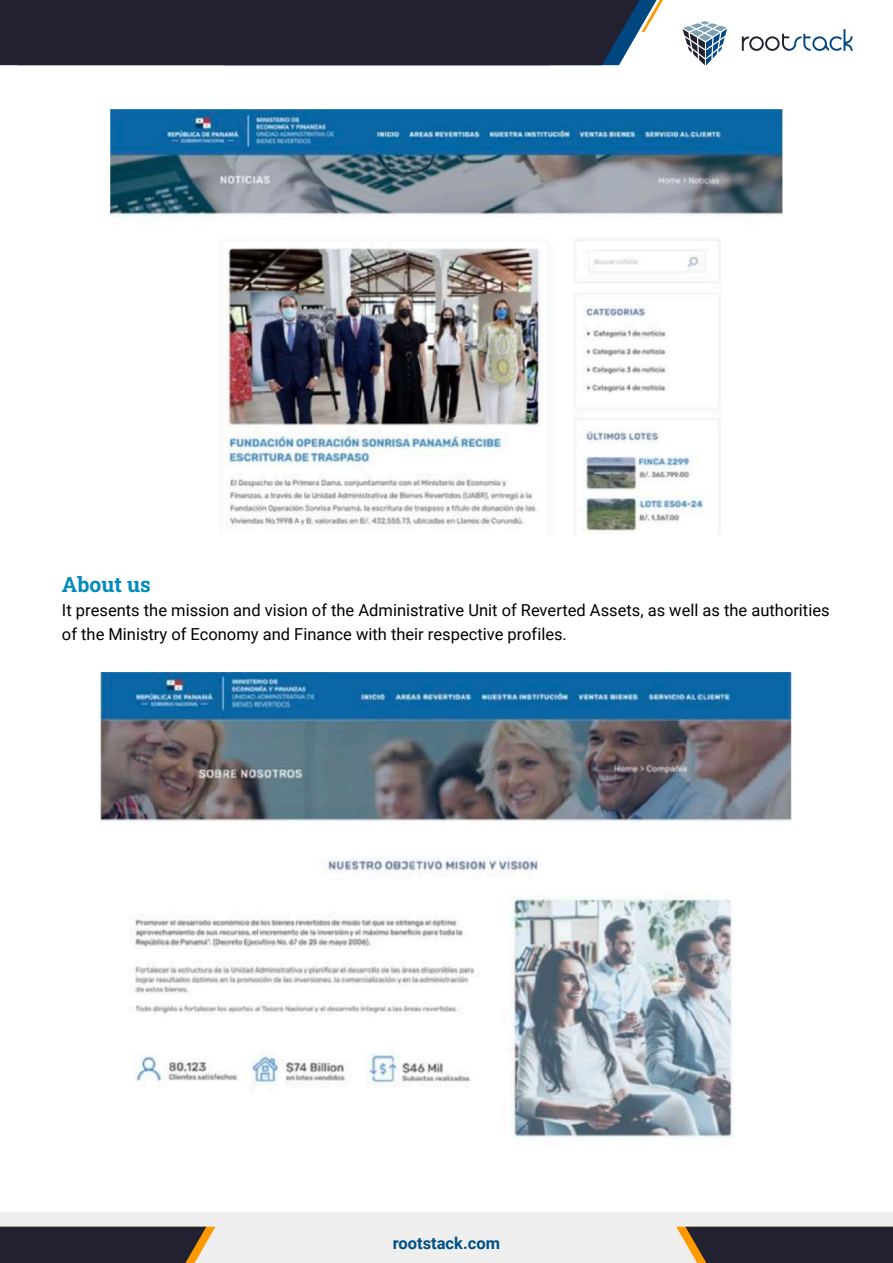
<style>
.page{position:relative;width:893px;height:1263px;background:#fff}
.page>*{position:absolute;margin:0;border:0;box-sizing:border-box;transform-origin:0 0}
.t1{font:21px "Roboto Slab";color:#008abd}
.t2{font:16.5px/24px "Roboto";color:#000}
.t3{font:700 16.5px "Roboto";color:#004f85}
</style>
<div class="page">
<div style="left:0;top:1212px;width:893px;height:51px;background:#efefef"></div>
<svg style="left:0;top:1226px;width:216px;height:37px"></svg>
<svg style="left:676px;top:1226px;width:217px;height:37px"></svg>
<svg style="left:682px;top:21px;width:45px;height:44px"></svg>
<svg style="left:742px;top:29px;width:111px;height:22px"></svg>
<div style="left:0;top:0;width:663px;height:65px;background:#212131"></div>
<img style="left:110px;top:109px;width:672px;height:423px">
<img style="left:100px;top:673px;width:692px;height:466px">
<p class="t1" style="left:62px;top:570px;width:90px">About us</p>
<p class="t2" style="left:62px;top:597px;width:769px">It presents the mission and vision of the Administrative Unit of Reverted Assets, as well as the authorities of the Ministry of Economy and Finance with their respective profiles.</p>
<p class="t3" style="left:393px;top:1231px;width:109px">rootstack.com</p>
</div>
